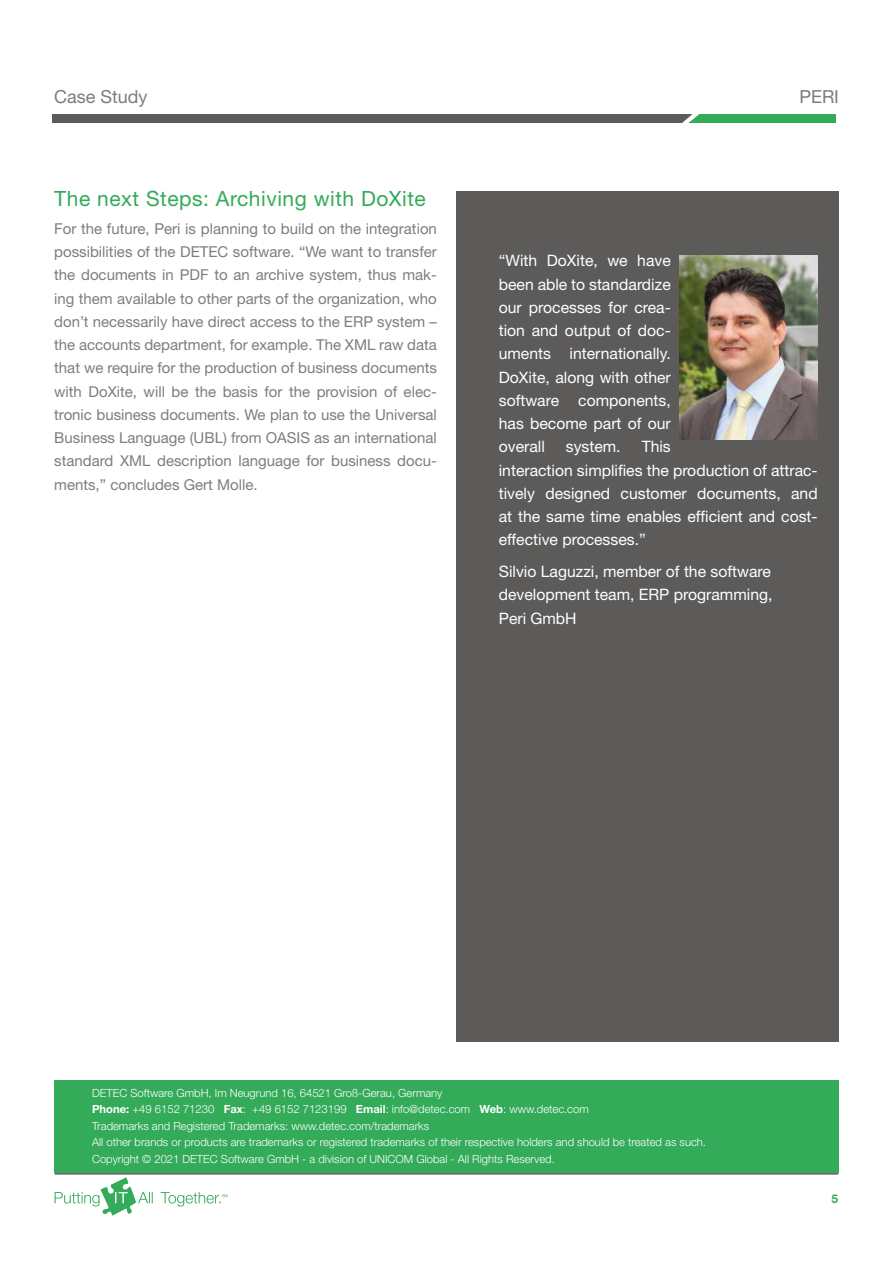
<style>
.page{position:relative;width:893px;height:1263px;background:#fff}
.page>*{position:absolute;margin:0;border:0;box-sizing:border-box;transform-origin:0 0}
.t1{font:21px "Helvetica Neue LT Pro";letter-spacing:.025em;color:#33ab58}
.t2{font:18px "Helvetica Neue LT Pro";color:#817c7a}
.t3{font:15.75px/23.2px "Helvetica Neue LT Pro";color:#fff;text-align:justify}
.t4{font:15px/23.2px "Helvetica Neue LT Pro";color:#817c7a;text-align:justify}
.t5{font:700 12px "Helvetica Neue LT Pro";color:#33ab58}
.t6{font:300 11.25px/16.5px "Helvetica Neue LT Pro";color:#fff}
.s1{font-weight:700}
</style>
<div class="page">
<svg style="left:55px;top:1177px;width:172px;height:38px"></svg>
<div style="left:52px;top:114px;width:783px;height:9px;background:#5d5b5a"></div>
<div style="left:691px;top:115px;width:144px;height:8px;background:#33ab58"></div>
<svg style="left:682px;top:114px;width:23px;height:9px"></svg>
<hr style="left:55px;top:1173px;width:783px;height:1px;background:#5d5b5a">
<div style="left:456px;top:191px;width:383px;height:851px;background:#5d5b5a"></div>
<img style="left:679px;top:255px;width:138px;height:184px">
<div style="left:54px;top:1080px;width:785px;height:92px;background:#33ab58"></div>
<p class="t2" style="left:54px;top:86px;width:95px">Case Study</p>
<h1 class="t1" style="left:54px;top:186px;width:373px">The next Steps: Archiving with DoXite</h1>
<p class="t4" style="left:54px;top:217px;width:384px">For the future, Peri is planning to build on the integration possibilities of the DETEC software. “We want to transfer the documents in PDF to an archive system, thus mak&shy;ing them available to other parts of the organization, who don’t necessarily have direct access to the ERP system – the accounts department, for example. The XML raw data that we require for the production of business documents with DoXite, will be the basis for the provision of elec&shy;tronic business documents. We plan to use the Universal Business Language (UBL) from OASIS as an international standard XML description language for business docu&shy;ments,” concludes Gert Molle.</p>
<p class="t2" style="left:799px;top:86px;width:41px">PERI</p>
<p class="t3" style="left:499px;top:249px;width:174px">“With DoXite, we have been able to standardize our processes for crea&shy;tion and output of doc&shy;uments internationally.<br>DoXite, along with other software components, has become part of our overall</p>
<p class="t3" style="left:499px;top:435px;width:320px;text-align:left;text-indent:143px">This<br>interaction simplifies the production of attrac&shy;tively designed customer documents, and at the same time enables efficient and cost&shy;effective processes.”</p>
<p class="t3" style="left:499px;top:559px;width:275px">Silvio Laguzzi, member of the software development team, ERP programming, Peri GmbH</p>
<p class="t3" style="left:566px;top:435px;width:56px">system.</p>
<p class="t6" style="left:92px;top:1084px;width:615px">DETEC Software GmbH, Im Neugrund 16, 64521 Groß-Gerau, Germany<br><span class="s1">Phone:</span> +49 6152 71230 <span class="s1">Fax</span>: +49 6152 7123199 <span class="s1">Email</span>: info@detec.com <span class="s1">Web</span>: www.detec.com<br>Trademarks and Registered Trademarks: www.detec.com/trademarks<br>All other brands or products are trademarks or registered trademarks of their respective holders and should be treated as such.<br>Copyright © 2021 DETEC Software GmbH - a division of UNICOM Global - All Rights Reserved.</p>
<p class="t5" style="left:831px;top:1190px;width:8px">5</p>
</div>
